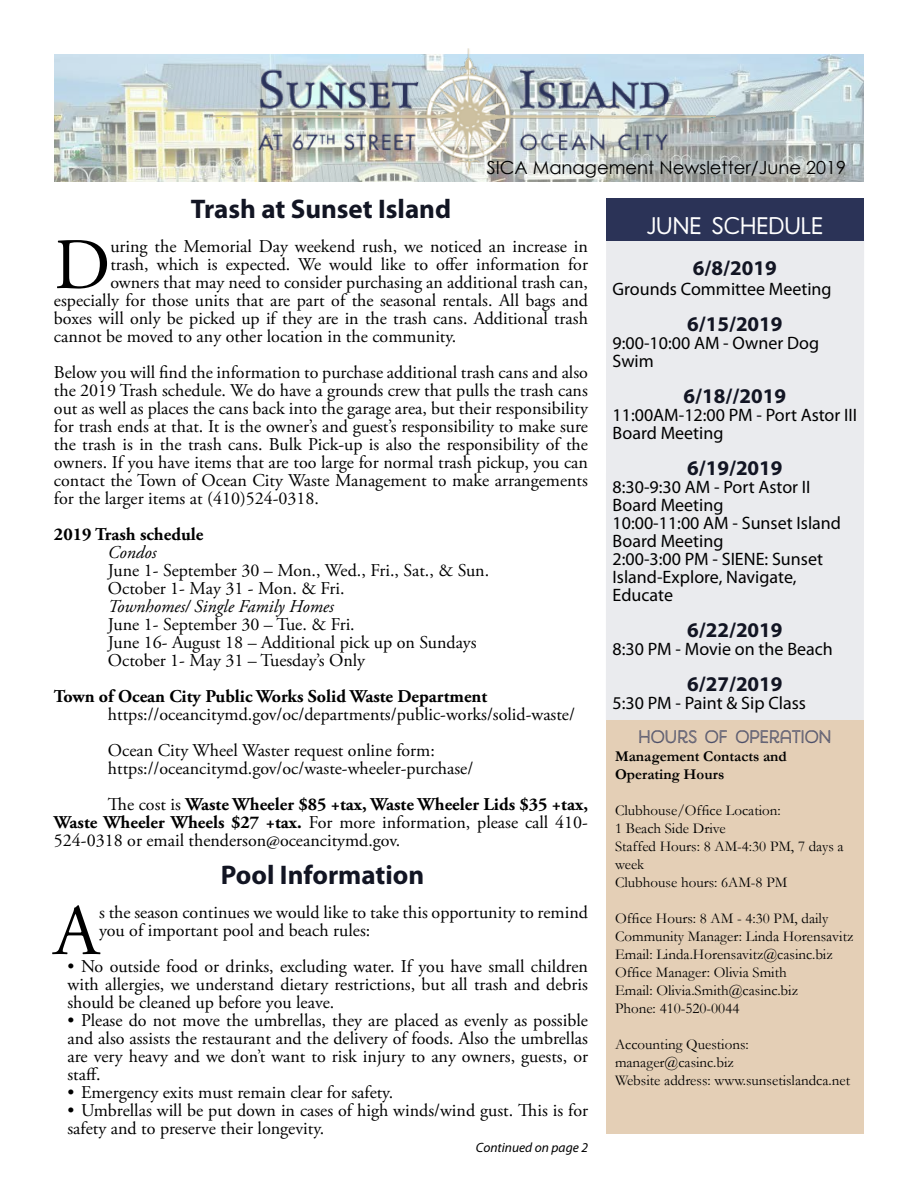
<style>
.page{position:relative;width:918px;height:1188px;background:#fff}
.page>*{position:absolute;margin:0;border:0;box-sizing:border-box;transform-origin:0 0}
.t1{font:72.3px "Adobe Garamond Pro";color:#000}
.t2{font:700 27px "Myriad Pro";color:#121523}
.t3{font:24px "Harman Retro";color:#fff}
.t4{font:700 21px "Myriad Pro";color:#121523}
.t5{font:18px/18px "Adobe Garamond Pro";color:#000}
.t6{font:18px/18px "Myriad Pro";color:#000}
.t7{font:700 18px "Adobe Garamond Pro";color:#000}
.t8{font:18px "Century Gothic";color:#000}
.t9{font:italic 18px "Adobe Garamond Pro";color:#000}
.t10{font:18px "Harman Retro Inline";color:#2b3357}
.t11{font:15px/18px "Garamond";color:#000}
.t12{font:700 15px/18px "Garamond";color:#000}
.t13{font:italic 13.5px "Myriad Pro";color:#000}
.s1{font-weight:700}
</style>
<div class="page">
<img style="left:54px;top:54px;width:810px;height:127px">
<img style="left:210px;top:48px;width:506px;height:126px">
<div style="left:606px;top:720px;width:258px;height:414px;background:#e4cfb6"></div>
<div style="left:606px;top:234px;width:258px;height:486px;background:#eaebee"></div>
<div style="left:606px;top:198px;width:258px;height:43px;background:#2b3357"></div>
<h2 class="t2" style="left:191px;top:192px;width:262px">Trash at Sunset Island</h2>
<p class="t8" style="left:487px;top:155px;width:361px">SICA Management Newsletter/June 2019</p>
<h3 class="t3" style="left:647px;top:212px;width:178px">JUNE SCHEDULE</h3>
<h1 class="t1" style="left:54px;top:222px;width:58px">D</h1>
<p class="t5" style="left:110px;top:238px;width:479px">uring the Memorial Day weekend rush, we noticed an increase in</p>
<p class="t5" style="left:110px;top:256px;width:479px">trash, which is expected. We would like to offer information for</p>
<p class="t5" style="left:110px;top:274px;width:479px">owners that may need to consider purchasing an additional trash can,</p>
<p class="t5" style="left:54px;top:292px;width:536px">especially for those units that are part of the seasonal rentals. All bags and</p>
<p class="t5" style="left:54px;top:310px;width:535px">boxes will only be picked up if they are in the trash cans. Additional trash</p>
<p class="t5" style="left:54px;top:328px;width:404px">cannot be moved to any other location in the community.</p>
<p class="t5" style="left:54px;top:364px;width:536px;text-align:justify">Below you will find the information to purchase additional trash cans and also the 2019 Trash schedule. We do have a grounds crew that pulls the trash cans out as well as places the cans back into the garage area, but their responsibility for trash ends at that. It is the owner’s and guest’s responsibility to make sure the trash is in the trash cans. Bulk Pick-up is also the responsibility of the owners. If you have items that are too large for normal trash pickup, you can contact the Town of Ocean City Waste Management to make arrangements for the larger items at (410)524-0318.</p>
<p class="t7" style="left:54px;top:524px;width:151px">2019 Trash schedule</p>
<p class="t9" style="left:108px;top:541px;width:50px">Condos</p>
<p class="t5" style="left:108px;top:562px;width:383px">June 1- September 30 – Mon., Wed., Fri., Sat., &amp; Sun.<br>October 1- May 31 - Mon. &amp; Fri.</p>
<p class="t9" style="left:108px;top:595px;width:227px">Townhomes/ Single Family Homes</p>
<p class="t5" style="left:108px;top:616px;width:370px">June 1- September 30 – Tue. &amp; Fri.<br>June 16- August 18 – Additional pick up on Sundays<br>October 1- May 31 – Tuesday’s Only</p>
<p class="t7" style="left:54px;top:686px;width:435px">Town of Ocean City Public Works Solid Waste Department</p>
<p class="t5" style="left:108px;top:697px;width:468px;line-height:36px">https://oceancitymd.gov/oc/departments/public-works/solid-waste/<br>Ocean City Wheel Waster request online form:</p>
<p class="t5" style="left:108px;top:751px;width:482px;line-height:36px">https://oceancitymd.gov/oc/waste-wheeler-purchase/<br>The cost is <span class="s1">Waste Wheeler $85 +tax, Waste Wheeler Lids $35 +tax,</span></p>
<p class="t5" style="left:54px;top:814px;width:536px"><span class="s1">Waste Wheeler Wheels $27 +tax.</span> For more information, please call 410-<br>524-0318 or email thenderson@oceancitymd.gov.</p>
<h2 class="t2" style="left:221px;top:858px;width:205px">Pool Information</h2>
<h1 class="t1" style="left:54px;top:888px;width:47px">A</h1>
<p class="t5" style="left:99px;top:904px;width:490px">s the season continues we would like to take this opportunity to remind you of important pool and beach rules:</p>
<p class="t5" style="left:68px;top:958px;width:522px;text-align:justify">• No outside food or drinks, excluding water. If you have small children with allergies, we understand dietary restrictions, but all trash and debris should be cleaned up before you leave.</p>
<p class="t5" style="left:68px;top:1012px;width:522px;text-align:justify">• Please do not move the umbrellas, they are placed as evenly as possible and also assists the restaurant and the delivery of foods. Also the umbrellas are very heavy and we don’t want to risk injury to any owners, guests, or staff.</p>
<p class="t5" style="left:68px;top:1084px;width:327px">• Emergency exits must remain clear for safety.</p>
<p class="t5" style="left:68px;top:1102px;width:522px">• Umbrellas will be put down in cases of high winds/wind gust. This is for safety and to preserve their longevity.</p>
<p class="t13" style="left:476px;top:1139px;width:114px">Continued on page 2</p>
<p class="t4" style="left:693px;top:254px;width:85px">6/8/2019</p>
<p class="t6" style="left:613px;top:279px;width:221px">Grounds Committee Meeting</p>
<p class="t4" style="left:687px;top:310px;width:97px">6/15/2019</p>
<p class="t6" style="left:613px;top:333px;width:208px">9:00-10:00 AM - Owner Dog<br>Swim</p>
<p class="t4" style="left:684px;top:382px;width:104px">6/18//2019</p>
<p class="t6" style="left:613px;top:405px;width:246px">11:00AM-12:00 PM - Port Astor III<br>Board Meeting</p>
<p class="t4" style="left:687px;top:454px;width:97px">6/19/2019</p>
<p class="t6" style="left:613px;top:477px;width:230px">8:30-9:30 AM - Port Astor II<br>Board Meeting<br>10:00-11:00 AM - Sunset Island<br>Board Meeting<br>2:00-3:00 PM - SIENE: Sunset<br>Island-Explore, Navigate,<br>Educate</p>
<p class="t4" style="left:687px;top:616px;width:97px">6/22/2019</p>
<p class="t6" style="left:613px;top:639px;width:222px">8:30 PM - Movie on the Beach</p>
<p class="t4" style="left:687px;top:670px;width:97px">6/27/2019</p>
<p class="t6" style="left:613px;top:693px;width:195px">5:30 PM - Paint &amp; Sip Class</p>
<p class="t10" style="left:639px;top:726px;width:194px">HOURS OF OPERATION</p>
<p class="t12" style="left:615px;top:747px;width:173px">Management Contacts and<br>Operating Hours</p>
<p class="t11" style="left:615px;top:800px;width:230px">Clubhouse/Office Location:<br>1 Beach Side Drive<br>Staffed Hours: 8 AM-4:30 PM, 7 days a week<br>Clubhouse hours: 6AM-8 PM</p>
<p class="t11" style="left:615px;top:908px;width:240px">Office Hours: 8 AM - 4:30 PM, daily<br>Community Manager: Linda Horensavitz<br>Email: Linda.Horensavitz@casinc.biz<br>Office Manager: Olivia Smith<br>Email: Olivia.Smith@casinc.biz<br>Phone: 410-520-0044</p>
<p class="t11" style="left:615px;top:1034px;width:237px">Accounting Questions: manager@casinc.biz<br>Website address: www.sunsetislandca.net</p>
</div>
